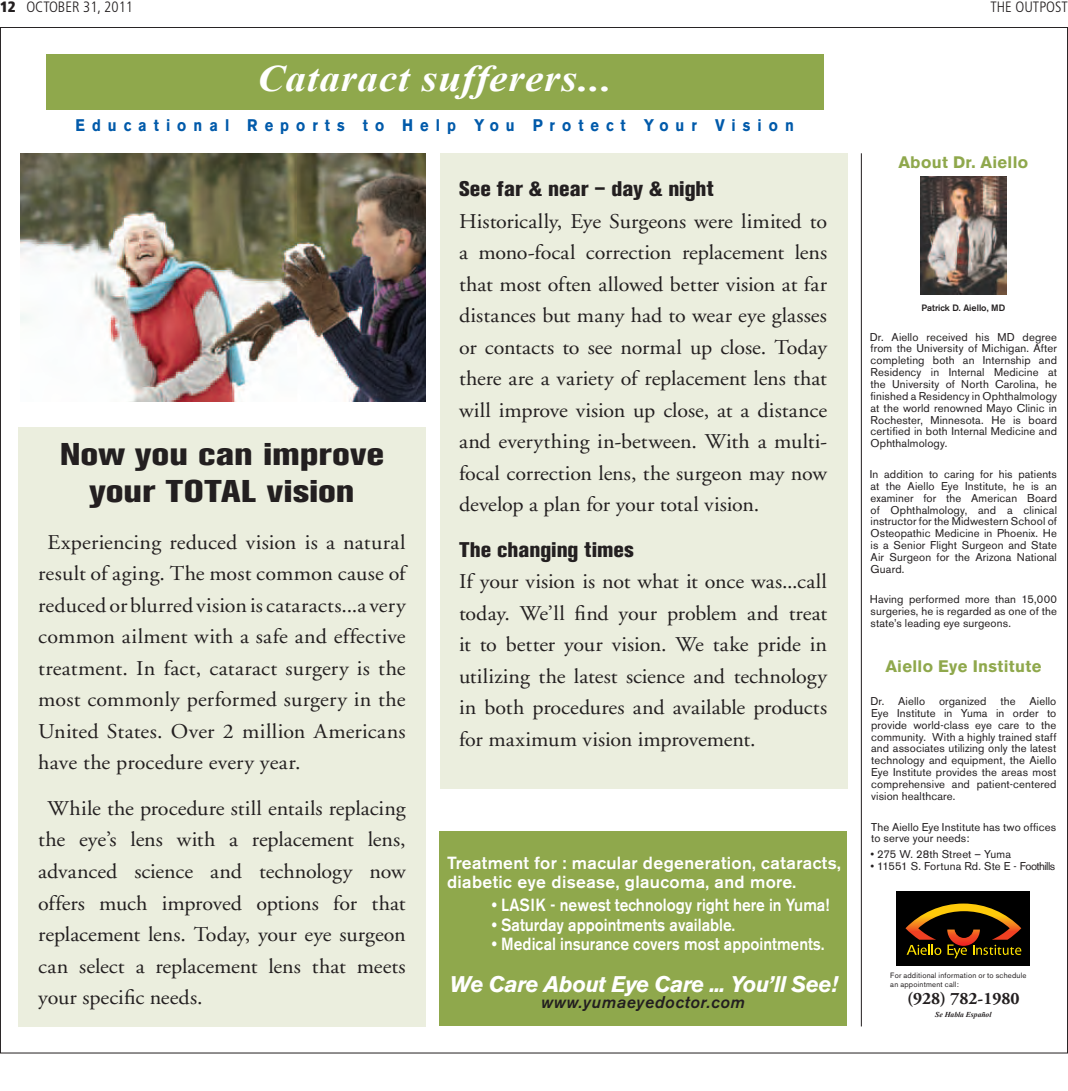
<style>
.page{position:relative;width:1068px;height:1091px;background:#fff}
.page>*{position:absolute;margin:0;border:0;box-sizing:border-box;transform-origin:0 0}
.t1{font:italic 700 37.35px "Times New Roman";letter-spacing:.02em;color:#fff;scale:1.1 1}
.t2{font:800 condensed 31.2px/37.3px "Akzidenz Grotesk BE";color:#231f20;text-align:center;scale:1.2 1}
.t3{font:italic 700 22.5px "Akzidenz Grotesk BE";letter-spacing:-.02em;color:#fff}
.t4{font:21px/31.5px "Adobe Garamond";color:#231f20;text-align:justify;scale:1.05 1}
.t5{font:500 17.4px "Akzidenz Grotesk BE";color:#fff;scale:.89 1}
.t6{font:500 17.4px/18.8px "Akzidenz Grotesk BE";letter-spacing:.02em;color:#fff}
.t7{font:700 17.4px "Adobe Garamond Pro";color:#231f20}
.t8{font:italic 500 16.8px "Akzidenz Grotesk BE";letter-spacing:.04em;color:#231f20}
.t9{font:700 16.65px "Akzidenz Grotesk BE";letter-spacing:.48em;color:#015aaa;scale:.88 1}
.t10{font:700 16.65px "Akzidenz Grotesk BE";letter-spacing:.02em;color:#8fa84c}
.t11{font:300 condensed 15px "Frutiger";color:#231f20}
.t12{font:11.25px/11.9px "Akzidenz Grotesk BE";letter-spacing:.01em;color:#231f20;text-align:justify}
.t13{font:11.25px "Akzidenz Grotesk BE";letter-spacing:-.045em;color:#231f20}
.t14{font:500 9.15px "Akzidenz Grotesk BE";color:#231f20}
.t15{font:7.65px/8.4px "Akzidenz Grotesk BE";letter-spacing:.025em;color:#231f20}
.t16{font:italic 700 7.5px "Times New Roman";color:#231f20}
.s1{font-weight:900}
.s2{font-family:"Akzidenz Grotesk BE";font-weight:800;font-stretch:condensed}
</style>
<div class="page">
<div style="left:18px;top:427px;width:408px;height:599px;background:#ebeede"></div>
<div style="left:46px;top:54px;width:777px;height:55px;background:#8fa84c"></div>
<hr style="left:861px;top:153px;width:1px;height:873px;background:#231f20">
<img style="left:921px;top:176px;width:85px;height:119px">
<div style="left:897px;top:890px;width:133px;height:75px;background:#000"></div>
<svg style="left:905px;top:903px;width:116px;height:55px"></svg>
<img style="left:21px;top:153px;width:405px;height:249px">
<div style="left:439px;top:831px;width:408px;height:194px;background:#8fa84c"></div>
<div style="left:440px;top:153px;width:407px;height:635px;background:#ebeede"></div>
<p class="t11" style="left:0;top:-2px;width:135px"><span class="s1">12</span> OCTOBER 31, 2011</p>
<p class="t11" style="left:990px;top:-2px;width:79px">THE OUTPOST</p>
<p class="t1" style="left:257px;top:53px;width:324px">Cataract sufferers...</p>
<p class="t9" style="left:76px;top:116px;width:818px">Educational Reports to Help You Protect Your Vision</p>
<p class="t2" style="left:60px;top:435px;width:272px">Now you can improve your TOTAL vision</p>
<p class="t4" style="left:38px;top:527px;width:351px;text-indent:9px">Experiencing reduced vision is a natural result of aging. The most common cause of reduced or blurred vision is cataracts...a very common ailment with a safe and effective treatment. In fact, cataract surgery is the most commonly performed surgery in the United States. Over 2 million Americans have the procedure every year.</p>
<p class="t4" style="left:38px;top:793px;width:351px;text-indent:9px">While the procedure still entails replacing the eye’s lens with a replacement lens, advanced science and technology now offers much improved options for that replacement lens. Today, your eye surgeon can select a replacement lens that meets your specific needs.</p>
<p class="t4" style="left:459px;top:174px;width:352px;text-align:left"><span class="s2">See far &amp; near – day &amp; night<br></span>Historically, Eye Surgeons were limited to a mono-focal correction replacement lens that most often allowed better vision at far distances but many had to wear eye glasses or contacts to see normal up close. Today there are a variety of replacement lens that will improve vision up close, at a distance and everything in-between. With a multi&shy;focal correction lens, the surgeon may now develop a plan for your total vision.</p>
<p class="t4" style="left:459px;top:535px;width:352px;text-align:left"><span class="s2">The changing times<br></span>If your vision is not what it once was...call today. We’ll find your problem and treat it to better your vision. We take pride in utilizing the latest science and technology in both procedures and available products for maximum vision improvement.</p>
<p class="t6" style="left:447px;top:853px;width:395px">Treatment for : macular degeneration, cataracts, diabetic eye disease, glaucoma, and more.</p>
<p class="t5" style="left:492px;top:893px;width:381px">• LASIK - newest technology right here in Yuma!</p>
<p class="t5" style="left:492px;top:913px;width:275px">• Saturday appointments available.</p>
<p class="t5" style="left:492px;top:933px;width:375px">• Medical insurance covers most appointments.</p>
<p class="t3" style="left:450px;top:971px;width:390px">We Care About Eye Care ... You’ll See!</p>
<p class="t8" style="left:541px;top:992px;width:205px">www.yumaeyedoctor.com</p>
<p class="t10" style="left:899px;top:152px;width:131px">About Dr. Aiello</p>
<p class="t14" style="left:921px;top:302px;width:86px">Patrick D. Aiello, MD</p>
<p class="t12" style="left:870px;top:331px;width:189px">Dr. Aiello received his MD degree from the University of Michigan. After completing both an Internship and Residency in Internal Medicine at the University of North Carolina, he finished a Residency in Ophthalmology at the world renowned Mayo Clinic in Rochester, Minnesota. He is board certified in both Internal Medicine and Ophthalmology.</p>
<p class="t12" style="left:870px;top:468px;width:189px">In addition to caring for his patients at the Aiello Eye Institute, he is an examiner for the American Board of Ophthalmology, and a clinical instructor for the Midwestern School of Osteopathic Medicine in Phoenix. He is a Senior Flight Surgeon and State Air Surgeon for the Arizona National Guard.</p>
<p class="t12" style="left:870px;top:593px;width:189px">Having performed more than 15,000 surgeries, he is regarded as one of the state’s leading eye surgeons.</p>
<p class="t10" style="left:885px;top:657px;width:157px">Aiello Eye Institute</p>
<p class="t12" style="left:870px;top:695px;width:188px">Dr. Aiello organized the Aiello Eye Institute in Yuma in order to provide world-class eye care to the community. With a highly trained staff and associates utilizing only the latest technology and equipment, the Aiello Eye Institute provides the areas most comprehensive and patient-centered vision healthcare.</p>
<p class="t12" style="left:871px;top:820px;width:187px">The Aiello Eye Institute has two offices to serve your needs:</p>
<p class="t12" style="left:870px;top:847px;width:142px">• 275 W. 28th Street – Yuma</p>
<p class="t13" style="left:870px;top:859px;width:186px">• 11551 S. Fortuna Rd. Ste E - Foothills</p>
<p class="t15" style="left:890px;top:971px;width:138px">For additional information or to schedule an appointment call:</p>
<p class="t7" style="left:907px;top:988px;width:114px">(928) 782-1980</p>
<p class="t16" style="left:935px;top:1009px;width:58px">Se Habla Español</p>
</div>
